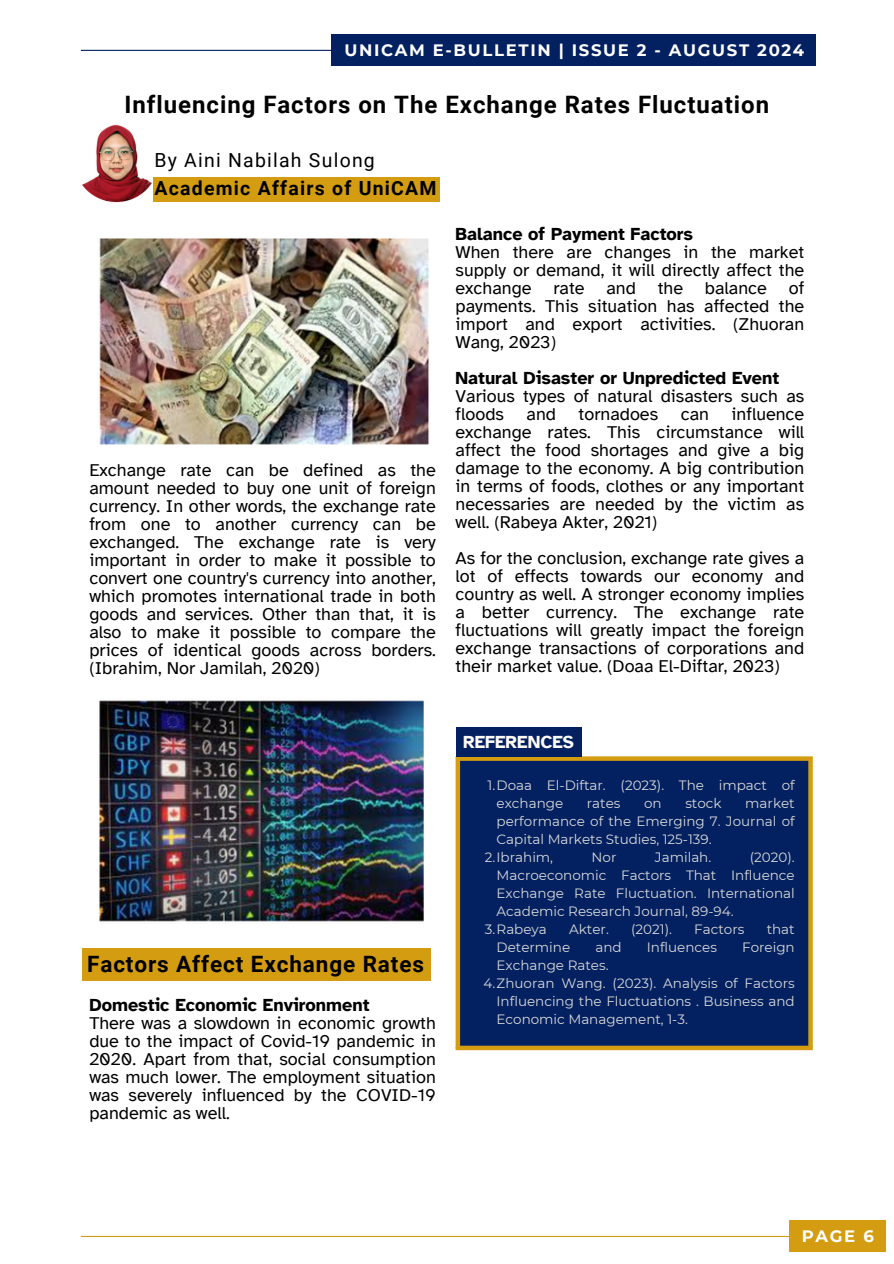
<style>
.page{position:relative;width:894px;height:1264px;background:#fff}
.page>*{position:absolute;margin:0;border:0;box-sizing:border-box;transform-origin:0 0}
.t1{font:700 24px "Roboto";letter-spacing:.04em;color:#000}
.t2{font:700 22.5px "Roboto";letter-spacing:.04em;color:#000}
.t3{font:700 19.5px "Roboto";letter-spacing:.065em;color:#000}
.t4{font:19.5px "Roboto";letter-spacing:.065em;color:#000}
.t5{font:18px/18px "Atkinson Hyperlegible";color:#000;text-align:justify}
.t6{font:700 18px "Atkinson Hyperlegible";color:#fffbf7}
.t7{font:700 16.5px "Montserrat";letter-spacing:.1em;color:#fff}
.t8{font:13.5px/18px "Montserrat";color:#d9d9d9;text-align:justify}
.s1{font-weight:700}
</style>
<div class="page">
<hr style="left:81px;top:50px;width:731px;height:1px;background:#032060">
<hr style="left:81px;top:1235px;width:731px;height:1px;background:#d49d11">
<img style="left:82px;top:124px;width:72px;height:79px">
<div style="left:457px;top:758px;width:353px;height:290px;background:#032060"></div>
<div style="left:455px;top:760px;width:5px;height:285px;background:#d49d11"></div>
<svg style="left:808px;top:760px;width:4px;height:285px"></svg>
<svg style="left:455px;top:756px;width:357px;height:4px"></svg>
<div style="left:455px;top:1045px;width:357px;height:5px;background:#d49d11"></div>
<img style="left:99px;top:238px;width:330px;height:207px">
<img style="left:99px;top:700px;width:325px;height:222px">
<div style="left:331px;top:35px;width:484px;height:31px;background:#032060"></div>
<div style="left:153px;top:177px;width:286px;height:24px;background:#d49d11"></div>
<div style="left:788px;top:1220px;width:97px;height:32px;background:#d49d11"></div>
<div style="left:455px;top:727px;width:126px;height:30px;background:#032060"></div>
<div style="left:82px;top:948px;width:348px;height:32px;background:#d49d11"></div>
<h4 class="t7" style="left:344px;top:40px;width:461px">UNICAM E-BULLETIN | ISSUE 2 - AUGUST 2024</h4>
<p class="t1" style="left:124px;top:90px;width:646px">Influencing Factors on The Exchange Rates Fluctuation</p>
<h1 class="t4" style="left:154px;top:149px;width:222px">By Aini Nabilah Sulong</h1>
<h4 class="t3" style="left:154px;top:177px;width:283px">Academic Affairs of UniCAM</h4>
<h4 class="t5" style="left:89px;top:460px;width:348px">Exchange rate can be defined as the amount needed to buy one unit of foreign currency. In other words, the exchange rate from one to another currency can be exchanged. The exchange rate is very important in order to make it possible to convert one country's currency into another, which promotes international trade in both goods and services. Other than that, it is also to make it possible to compare the prices of identical goods across borders. (Ibrahim, Nor Jamilah, 2020)</h4>
<h4 class="t5" style="left:455px;top:224px;width:350px;text-align:left"><span class="s1">Balance of Payment Factors<br></span>When there are changes in the market supply or demand, it will directly affect the exchange rate and the balance of payments. This situation has affected the import and export activities. (Zhuoran Wang, 2023)</h4>
<h2 class="t5" style="left:455px;top:368px;width:350px;text-align:left"><span class="s1">Natural Disaster or Unpredicted Event<br></span>Various types of natural disasters such as floods</h2>
<h2 class="t5" style="left:455px;top:404px;width:350px;text-indent:276px">influence exchange rates. This circumstance will affect the food shortages and give a big damage to the economy. A big contribution in terms of foods, clothes or any important necessaries are needed by the victim as well. (Rabeya Akter, 2021)</h2>
<p class="t5" style="left:455px;top:548px;width:350px">As for the conclusion, exchange rate gives a lot of effects towards our economy and country as well. A stronger economy implies a better currency. The exchange rate fluctuations will greatly impact the foreign exchange transactions of corporations and their market value. (Doaa El-Diftar, 2023)</p>
<h2 class="t5" style="left:526px;top:404px;width:31px">and</h2>
<h2 class="t5" style="left:578px;top:404px;width:81px">tornadoes</h2>
<h2 class="t5" style="left:680px;top:404px;width:30px">can</h2>
<p class="t2" style="left:87px;top:951px;width:338px">Factors Affect Exchange Rates</p>
<p class="t5" style="left:89px;top:995px;width:348px;text-align:left"><span class="s1">Domestic Economic Environment<br></span>There was a slowdown in economic growth due to the impact of Covid-19 pandemic in 2020. Apart from that, social consumption was much lower. The employment situation was severely influenced by the COVID-19 pandemic as well.</p>
<p class="t6" style="left:463px;top:731px;width:112px">REFERENCES</p>
<h1 class="t8" style="left:496px;top:776px;width:299px;text-indent:-9px">1.Doaa El-Diftar. (2023). The impact of exchange</h1>
<h1 class="t8" style="left:496px;top:794px;width:299px;text-indent:248px">market performance of the Emerging 7. Journal of Capital Markets Studies, 125-139.</h1>
<p class="t8" style="left:484px;top:848px;width:70px">2.Ibrahim,</p>
<p class="t8" style="left:591px;top:848px;width:26px">Nor</p>
<p class="t8" style="left:654px;top:848px;width:58px">Jamilah.</p>
<h1 class="t8" style="left:586px;top:794px;width:35px">rates</h1>
<h1 class="t8" style="left:644px;top:794px;width:19px">on</h1>
<h1 class="t8" style="left:685px;top:794px;width:38px">stock</h1>
<p class="t8" style="left:496px;top:848px;width:299px;text-indent:253px">(2020).<br>Macroeconomic Factors That Influence Exchange Rate Fluctuation. International Academic Research Journal, 89-94.</p>
<h4 class="t8" style="left:484px;top:920px;width:64px">3.Rabeya</h4>
<h4 class="t8" style="left:569px;top:920px;width:41px">Akter.</h4>
<h4 class="t8" style="left:631px;top:920px;width:42px">(2021).</h4>
<h4 class="t8" style="left:694px;top:920px;width:52px">Factors</h4>
<h4 class="t8" style="left:766px;top:920px;width:30px">that</h4>
<h4 class="t8" style="left:496px;top:938px;width:75px">Determine</h4>
<h4 class="t8" style="left:595px;top:938px;width:28px">and</h4>
<h4 class="t8" style="left:646px;top:938px;width:72px">Influences</h4>
<h4 class="t8" style="left:741px;top:938px;width:54px">Foreign</h4>
<h4 class="t8" style="left:496px;top:956px;width:113px">Exchange Rates.</h4>
<h3 class="t8" style="left:496px;top:974px;width:299px;text-indent:-13px">4.Zhuoran Wang. (2023). Analysis of Factors Influencing the Fluctuations . Business and Economic Management, 1-3.</h3>
<p class="t7" style="left:801px;top:1226px;width:73px">PAGE 6</p>
</div>
